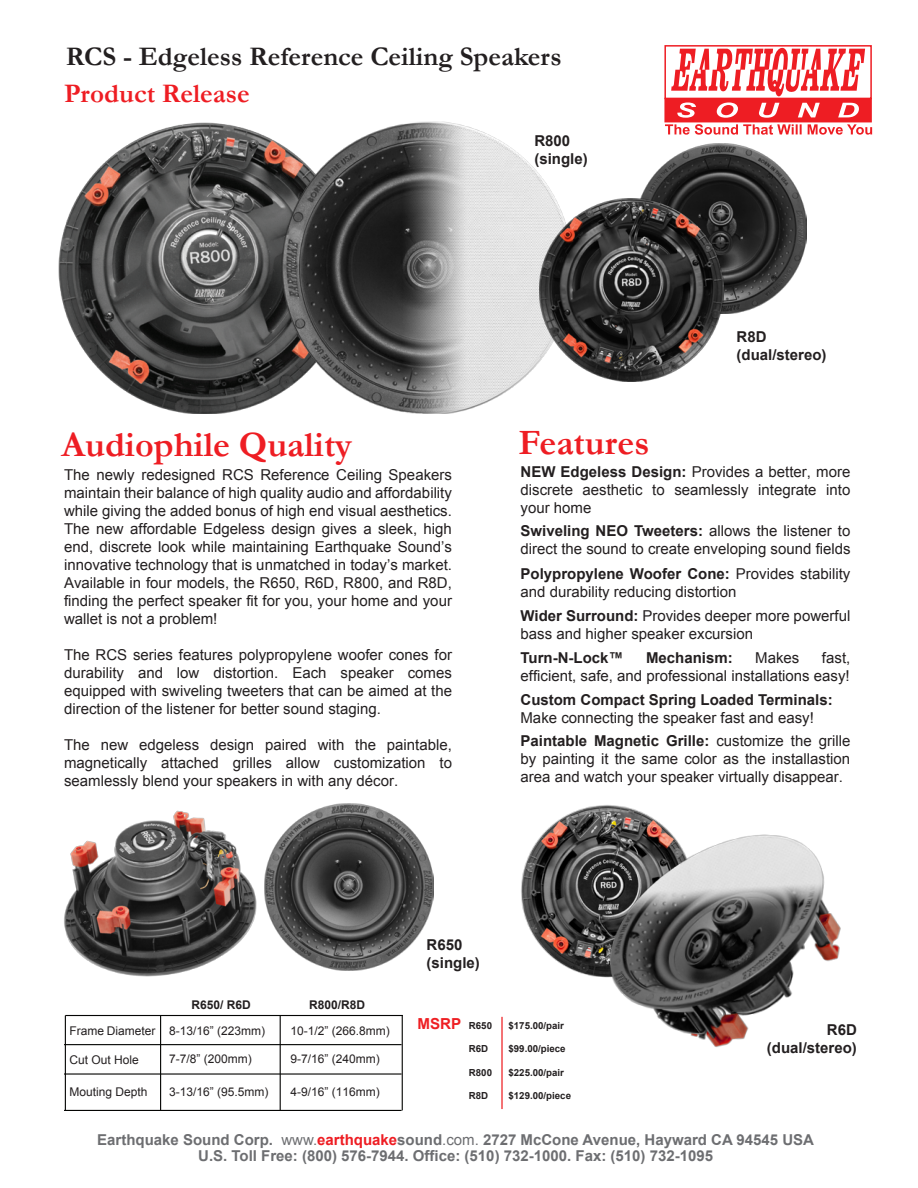
<style>
.page{position:relative;width:918px;height:1188px;background:#fff}
.page>*{position:absolute;margin:0;border:0;box-sizing:border-box;transform-origin:0 0}
.t1{font:700 36px "Garamond";color:#ee1d23}
.t2{font:700 27px "Garamond";color:#231f20}
.t3{font:700 27px "Garamond";color:#ee1d23}
.t4{font:700 15.15px "Arial";color:#ee1f23}
.t5{font:15px/18px "Arial";color:#231f20}
.t6{font:700 15px/16.8px "Arial";color:#6d6e71;text-align:center}
.t7{font:700 15px/18px "Arial";color:#231f20}
.t8{font:12px "Arial";color:#231f20}
.t9{font:700 12px "Arial";color:#231f20}
.t10{font:700 9.75px "Arial";color:#231f20}
.s1{font-weight:700}
.s2{font-size:9.75px;color:#231f20}
.s3{font-weight:400}
.s4{color:#ee1d23}
</style>
<div class="page">
<div style="left:664px;top:98px;width:208px;height:24px;background:#ee1d23"></div>
<div style="left:664px;top:45px;width:208px;height:54px;background:#fff;border:2px solid #ee1d23"></div>
<svg style="left:671px;top:47px;width:194px;height:71px"></svg>
<svg style="left:665px;top:124px;width:207px;height:11px"></svg>
<img style="left:59px;top:122px;width:222px;height:292px">
<img style="left:281px;top:122px;width:275px;height:292px">
<img style="left:521px;top:805px;width:122px;height:161px">
<img style="left:564px;top:813px;width:277px;height:234px">
<img style="left:64px;top:810px;width:201px;height:167px">
<img style="left:265px;top:803px;width:169px;height:167px">
<img style="left:635px;top:143px;width:171px;height:170px">
<hr style="left:65px;top:1015px;width:338px;height:1px;background:#040503">
<hr style="left:64px;top:1044px;width:338px;height:1px;background:#040503">
<hr style="left:64px;top:1073px;width:338px;height:2px;background:#040503">
<hr style="left:64px;top:1110px;width:338px;height:1px;background:#040503">
<hr style="left:65px;top:1016px;width:1px;height:94px;background:#040503">
<hr style="left:280px;top:1016px;width:1px;height:95px;background:#040503">
<hr style="left:160px;top:1016px;width:1px;height:94px;background:#040503">
<hr style="left:402px;top:1016px;width:1px;height:94px;background:#040503">
<hr style="left:501px;top:1017px;width:2px;height:92px;background:#ee1f23">
<img style="left:539px;top:199px;width:184px;height:183px">
<h2 class="t2" style="left:66px;top:38px;width:497px">RCS - Edgeless Reference Ceiling Speakers</h2>
<h2 class="t3" style="left:64px;top:75px;width:187px">Product Release</h2>
<p class="t7" style="left:534px;top:132px;width:55px">R800 (single)</p>
<p class="t7" style="left:737px;top:328px;width:92px">R8D (dual/stereo)</p>
<h1 class="t1" style="left:62px;top:420px;width:292px">Audiophile Quality</h1>
<h1 class="t1" style="left:518px;top:418px;width:133px">Features</h1>
<p class="t5" style="left:64px;top:466px;width:389px;text-align:justify">The newly redesigned RCS Reference Ceiling Speakers maintain their balance of high quality audio and affordability while giving the added bonus of high end visual aesthetics.<br>The new affordable Edgeless design gives a sleek, high end, discrete look while maintaining Earthquake Sound’s innovative technology that is unmatched in today’s market.<br>Available in four models, the R650, R6D, R800, and R8D, finding the perfect speaker fit for you, your home and your wallet is not a problem!</p>
<p class="t5" style="left:64px;top:646px;width:389px;text-align:justify">The RCS series features polypropylene woofer cones for durability and low distortion. Each speaker comes equipped with swiveling tweeters that can be aimed at the direction of the listener for better sound staging.</p>
<p class="t5" style="left:64px;top:736px;width:389px;text-align:justify">The new edgeless design paired with the paintable, magnetically attached grilles allow customization to seamlessly blend your speakers in with any décor.</p>
<p class="t5" style="left:521px;top:462px;width:331px;text-align:justify"><span class="s1">NEW Edgeless Design:</span> Provides a better, more discrete aesthetic to seamlessly integrate into your home</p>
<p class="t5" style="left:521px;top:521px;width:332px"><span class="s1">Swiveling NEO Tweeters:</span> allows the listener to direct the sound to create enveloping sound fields</p>
<p class="t5" style="left:521px;top:565px;width:331px"><span class="s1">Polypropylene Woofer Cone:</span> Provides stability and durability reducing distortion</p>
<p class="t5" style="left:521px;top:607px;width:331px"><span class="s1">Wider Surround:</span> Provides deeper more powerful bass and higher speaker excursion</p>
<p class="t7" style="left:521px;top:649px;width:105px">Turn-N-Lock™</p>
<p class="t7" style="left:646px;top:649px;width:88px">Mechanism:</p>
<p class="t5" style="left:755px;top:649px;width:46px">Makes</p>
<p class="t5" style="left:521px;top:649px;width:331px;text-align:right">fast,<br>efficient, safe, and professional installations easy!</p>
<p class="t7" style="left:521px;top:691px;width:314px">Custom Compact Spring Loaded Terminals:</p>
<p class="t5" style="left:521px;top:706px;width:331px;line-height:23px">Make connecting the speaker fast and easy!<br><span class="s1">Paintable Magnetic Grille:</span> customize the grille</p>
<p class="t5" style="left:521px;top:750px;width:331px">by painting it the same color as the installastion area and watch your speaker virtually disappear.</p>
<p class="t9" style="left:192px;top:997px;width:61px">R650/ R6D</p>
<p class="t9" style="left:309px;top:997px;width:58px">R800/R8D</p>
<p class="t8" style="left:70px;top:1023px;width:197px">Frame Diameter 8-13/16” (223mm)</p>
<p class="t8" style="left:290px;top:1023px;width:101px">10-1/2” (266.8mm)</p>
<p class="t8" style="left:70px;top:1052px;width:71px">Cut Out Hole</p>
<p class="t8" style="left:169px;top:1050px;width:84px">7-7/8” (200mm)</p>
<p class="t8" style="left:290px;top:1050px;width:91px">9-7/16” (240mm)</p>
<p class="t8" style="left:70px;top:1083px;width:80px">Mouting Depth</p>
<p class="t8" style="left:169px;top:1083px;width:101px">3-13/16” (95.5mm)</p>
<p class="t8" style="left:290px;top:1083px;width:91px">4-9/16” (116mm)</p>
<p class="t7" style="left:427px;top:935px;width:55px">R650 (single)</p>
<p class="t4" style="left:417px;top:1013px;width:76px">MSRP <span class="s2">R650</span></p>
<p class="t10" style="left:469px;top:1042px;width:21px">R6D</p>
<p class="t10" style="left:469px;top:1065px;width:25px">R800</p>
<p class="t10" style="left:469px;top:1089px;width:21px">R8D</p>
<p class="t10" style="left:509px;top:1019px;width:57px">$175.00/pair</p>
<p class="t10" style="left:509px;top:1042px;width:59px">$99.00/piece</p>
<p class="t10" style="left:509px;top:1065px;width:57px">$225.00/pair</p>
<p class="t10" style="left:509px;top:1089px;width:64px">$129.00/piece</p>
<p class="t7" style="left:767px;top:1021px;width:92px;text-align:right">R6D (dual/stereo)</p>
<p class="t6" style="left:97px;top:1131px;width:718px">Earthquake Sound Corp. <span class="s3">www.</span><span class="s4">earthquake</span>sound<span class="s3">.com.</span> 2727 McCone Avenue, Hayward CA 94545 USA<br>U.S. Toll Free: (800) 576-7944. Office: (510) 732-1000. Fax: (510) 732-1095</p>
</div>
